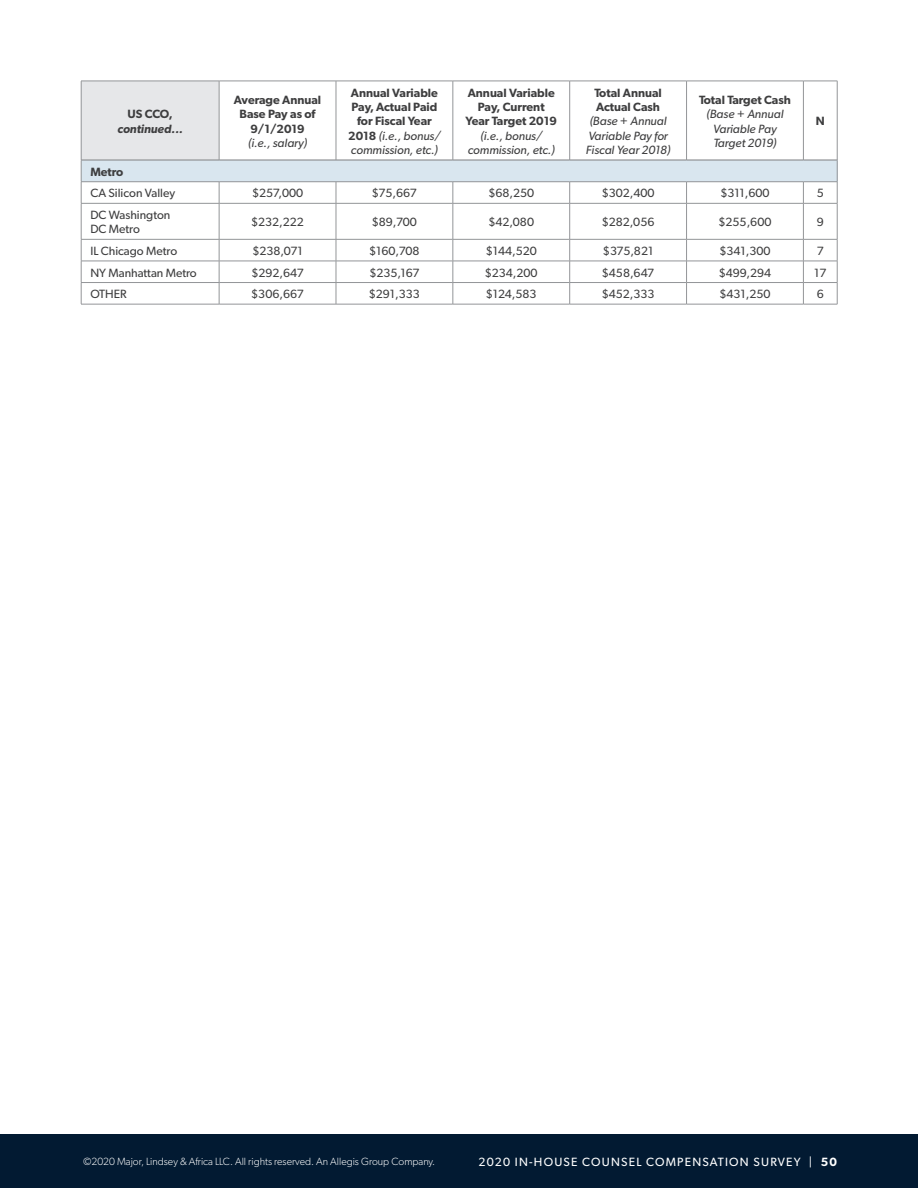
<style>
.page{position:relative;width:918px;height:1188px;background:#fff}
.page>*{position:absolute;margin:0;border:0;box-sizing:border-box;transform-origin:0 0}
.t1{font:12px/14.4px "Gibson";color:#3e3e3f}
.t2{font:600 12px/14.4px "Gibson";color:#3e3e3f;text-align:center}
.t3{font:italic 12px/14.4px "Gibson";color:#3e3e3f;text-align:center}
.t4{font:12px "Gibson";letter-spacing:.1em;color:#fff}
.t5{font:italic 600 12px "Gibson";color:#3e3e3f}
.t6{font:300 10.5px "Gibson";color:#fff}
.s1{font-weight:400;font-style:italic}
.s2{font-weight:600;font-style:normal}
.s3{font-weight:600}
</style>
<div class="page">
<div style="left:0;top:1134px;width:918px;height:54px;background:#021a32"></div>
<div style="left:81px;top:81px;width:138px;height:79px;background:#e6e7e9"></div>
<hr style="left:81px;top:81px;width:138px;height:1px;background:#939598">
<hr style="left:81px;top:81px;width:1px;height:79px;background:#939598">
<hr style="left:219px;top:81px;width:117px;height:1px;background:#939598">
<hr style="left:336px;top:81px;width:117px;height:1px;background:#939598">
<hr style="left:336px;top:81px;width:1px;height:79px;background:#939598">
<hr style="left:453px;top:81px;width:117px;height:1px;background:#939598">
<hr style="left:453px;top:81px;width:1px;height:79px;background:#939598">
<hr style="left:570px;top:81px;width:117px;height:1px;background:#939598">
<hr style="left:569px;top:81px;width:1px;height:79px;background:#939598">
<hr style="left:687px;top:81px;width:116px;height:1px;background:#939598">
<hr style="left:686px;top:81px;width:1px;height:79px;background:#939598">
<hr style="left:803px;top:81px;width:34px;height:1px;background:#939598">
<hr style="left:803px;top:81px;width:1px;height:79px;background:#939598">
<hr style="left:837px;top:81px;width:1px;height:79px;background:#939598">
<hr style="left:219px;top:81px;width:1px;height:79px;background:#939598">
<div style="left:81px;top:160px;width:756px;height:22px;background:#d9e6ef"></div>
<hr style="left:81px;top:160px;width:138px;height:1px;background:#939598">
<hr style="left:219px;top:160px;width:117px;height:1px;background:#939598">
<hr style="left:336px;top:160px;width:117px;height:1px;background:#939598">
<hr style="left:453px;top:160px;width:117px;height:1px;background:#939598">
<hr style="left:570px;top:160px;width:117px;height:1px;background:#939598">
<hr style="left:687px;top:160px;width:116px;height:1px;background:#939598">
<hr style="left:803px;top:160px;width:34px;height:1px;background:#939598">
<hr style="left:81px;top:181px;width:138px;height:1px;background:#939598">
<svg style="left:81px;top:160px;width:1px;height:43px"></svg>
<hr style="left:219px;top:181px;width:117px;height:1px;background:#939598">
<hr style="left:336px;top:181px;width:117px;height:1px;background:#939598">
<svg style="left:336px;top:182px;width:1px;height:21px"></svg>
<hr style="left:453px;top:181px;width:117px;height:1px;background:#939598">
<svg style="left:453px;top:182px;width:1px;height:21px"></svg>
<hr style="left:570px;top:181px;width:117px;height:1px;background:#939598">
<svg style="left:569px;top:182px;width:1px;height:21px"></svg>
<hr style="left:687px;top:181px;width:116px;height:1px;background:#939598">
<svg style="left:686px;top:182px;width:1px;height:21px"></svg>
<hr style="left:803px;top:181px;width:34px;height:1px;background:#939598">
<svg style="left:803px;top:182px;width:1px;height:21px"></svg>
<svg style="left:837px;top:160px;width:1px;height:43px"></svg>
<hr style="left:81px;top:203px;width:138px;height:1px;background:#939598">
<hr style="left:81px;top:204px;width:1px;height:35px;background:#939598">
<hr style="left:219px;top:203px;width:117px;height:1px;background:#939598">
<hr style="left:336px;top:203px;width:117px;height:1px;background:#939598">
<hr style="left:336px;top:204px;width:1px;height:35px;background:#939598">
<hr style="left:453px;top:203px;width:117px;height:1px;background:#939598">
<hr style="left:453px;top:204px;width:1px;height:35px;background:#939598">
<hr style="left:570px;top:203px;width:117px;height:1px;background:#939598">
<hr style="left:569px;top:204px;width:1px;height:35px;background:#939598">
<hr style="left:687px;top:203px;width:116px;height:1px;background:#939598">
<hr style="left:686px;top:204px;width:1px;height:35px;background:#939598">
<hr style="left:803px;top:203px;width:34px;height:1px;background:#939598">
<hr style="left:803px;top:204px;width:1px;height:35px;background:#939598">
<hr style="left:837px;top:204px;width:1px;height:35px;background:#939598">
<hr style="left:81px;top:239px;width:138px;height:1px;background:#939598">
<hr style="left:219px;top:239px;width:117px;height:1px;background:#939598">
<hr style="left:336px;top:239px;width:117px;height:1px;background:#939598">
<hr style="left:453px;top:239px;width:117px;height:1px;background:#939598">
<hr style="left:570px;top:239px;width:117px;height:1px;background:#939598">
<hr style="left:687px;top:239px;width:116px;height:1px;background:#939598">
<hr style="left:803px;top:239px;width:34px;height:1px;background:#939598">
<hr style="left:81px;top:261px;width:138px;height:1px;background:#939598">
<hr style="left:219px;top:261px;width:117px;height:1px;background:#939598">
<hr style="left:336px;top:261px;width:117px;height:1px;background:#939598">
<hr style="left:453px;top:261px;width:117px;height:1px;background:#939598">
<hr style="left:570px;top:261px;width:117px;height:1px;background:#939598">
<hr style="left:687px;top:261px;width:116px;height:1px;background:#939598">
<hr style="left:803px;top:261px;width:34px;height:1px;background:#939598">
<hr style="left:81px;top:282px;width:138px;height:1px;background:#939598">
<svg style="left:81px;top:240px;width:1px;height:64px"></svg>
<hr style="left:219px;top:282px;width:117px;height:1px;background:#939598">
<hr style="left:336px;top:282px;width:117px;height:1px;background:#939598">
<svg style="left:336px;top:240px;width:1px;height:64px"></svg>
<hr style="left:453px;top:282px;width:117px;height:1px;background:#939598">
<svg style="left:453px;top:240px;width:1px;height:64px"></svg>
<hr style="left:570px;top:282px;width:117px;height:1px;background:#939598">
<svg style="left:569px;top:240px;width:1px;height:64px"></svg>
<hr style="left:687px;top:282px;width:116px;height:1px;background:#939598">
<svg style="left:686px;top:240px;width:1px;height:64px"></svg>
<hr style="left:803px;top:282px;width:34px;height:1px;background:#939598">
<svg style="left:803px;top:240px;width:1px;height:64px"></svg>
<svg style="left:837px;top:240px;width:1px;height:64px"></svg>
<hr style="left:81px;top:304px;width:138px;height:1px;background:#939598">
<hr style="left:219px;top:304px;width:117px;height:1px;background:#939598">
<hr style="left:336px;top:304px;width:117px;height:1px;background:#939598">
<hr style="left:453px;top:304px;width:117px;height:1px;background:#939598">
<hr style="left:570px;top:304px;width:117px;height:1px;background:#939598">
<hr style="left:687px;top:304px;width:116px;height:1px;background:#939598">
<hr style="left:803px;top:304px;width:34px;height:1px;background:#939598">
<svg style="left:219px;top:182px;width:1px;height:21px"></svg>
<hr style="left:219px;top:204px;width:1px;height:35px;background:#939598">
<svg style="left:219px;top:240px;width:1px;height:64px"></svg>
<p class="t2" style="left:127px;top:106px;width:47px">US CCO,</p>
<p class="t5" style="left:117px;top:122px;width:67px">continued...</p>
<p class="t2" style="left:234px;top:92px;width:89px">Average Annual<br>Base Pay as of<br>9/1/2019</p>
<p class="t3" style="left:248px;top:135px;width:61px">(i.e., salary)</p>
<p class="t2" style="left:348px;top:85px;width:94px">Annual Variable<br>Pay, Actual Paid for Fiscal Year<br>2018 <span class="s1">(i.e., bonus/ commission, etc.)</span></p>
<p class="t2" style="left:466px;top:85px;width:93px">Annual Variable<br>Pay, Current<br>Year Target 2019 <span class="s1">(i.e., bonus/ commission, etc.)</span></p>
<p class="t3" style="left:586px;top:85px;width:86px"><span class="s2">Total Annual<br>Actual Cash </span>(Base + Annual<br>Variable Pay for<br>Fiscal Year 2018)</p>
<p class="t3" style="left:699px;top:92px;width:93px"><span class="s2">Total Target Cash </span>(Base + Annual<br>Variable Pay<br>Target 2019)</p>
<p class="t2" style="left:816px;top:114px;width:10px">N</p>
<p class="t2" style="left:90px;top:164px;width:35px">Metro</p>
<p class="t1" style="left:90px;top:186px;width:86px">CA Silicon Valley</p>
<p class="t1" style="left:252px;top:186px;width:53px">$257,000</p>
<p class="t1" style="left:372px;top:186px;width:46px">$75,667</p>
<p class="t1" style="left:488px;top:186px;width:47px">$68,250</p>
<p class="t1" style="left:602px;top:186px;width:54px">$302,400</p>
<p class="t1" style="left:720px;top:186px;width:51px">$311,600</p>
<p class="t1" style="left:817px;top:186px;width:9px">5</p>
<p class="t1" style="left:90px;top:207px;width:81px">DC Washington<br>DC Metro</p>
<p class="t1" style="left:251px;top:215px;width:54px">$232,222</p>
<p class="t1" style="left:372px;top:215px;width:47px">$89,700</p>
<p class="t1" style="left:488px;top:215px;width:47px">$42,080</p>
<p class="t1" style="left:602px;top:215px;width:54px">$282,056</p>
<p class="t1" style="left:719px;top:215px;width:54px">$255,600</p>
<p class="t1" style="left:817px;top:215px;width:9px">9</p>
<p class="t1" style="left:90px;top:243px;width:88px">IL Chicago Metro</p>
<p class="t1" style="left:252px;top:243px;width:52px">$238,071</p>
<p class="t1" style="left:369px;top:243px;width:52px">$160,708</p>
<p class="t1" style="left:486px;top:243px;width:53px">$144,520</p>
<p class="t1" style="left:603px;top:243px;width:52px">$375,821</p>
<p class="t1" style="left:719px;top:243px;width:53px">$341,300</p>
<p class="t1" style="left:817px;top:243px;width:9px">7</p>
<p class="t1" style="left:90px;top:265px;width:108px">NY Manhattan Metro</p>
<p class="t1" style="left:251px;top:265px;width:54px">$292,647</p>
<p class="t1" style="left:369px;top:265px;width:52px">$235,167</p>
<p class="t1" style="left:485px;top:265px;width:54px">$234,200</p>
<p class="t1" style="left:602px;top:265px;width:54px">$458,647</p>
<p class="t1" style="left:719px;top:265px;width:54px">$499,294</p>
<p class="t1" style="left:814px;top:265px;width:14px">17</p>
<p class="t1" style="left:90px;top:287px;width:38px">OTHER</p>
<p class="t1" style="left:251px;top:287px;width:54px">$306,667</p>
<p class="t1" style="left:369px;top:287px;width:53px">$291,333</p>
<p class="t1" style="left:486px;top:287px;width:52px">$124,583</p>
<p class="t1" style="left:602px;top:287px;width:54px">$452,333</p>
<p class="t1" style="left:719px;top:287px;width:53px">$431,250</p>
<p class="t1" style="left:817px;top:287px;width:9px">6</p>
<p class="t6" style="left:83px;top:1155px;width:354px">©2020 Major, Lindsey &amp; Africa LLC. All rights reserved. An Allegis Group Company.</p>
<p class="t4" style="left:478px;top:1154px;width:360px">2020 IN-HOUSE COUNSEL COMPENSATION SURVEY | <span class="s3">50</span></p>
</div>
